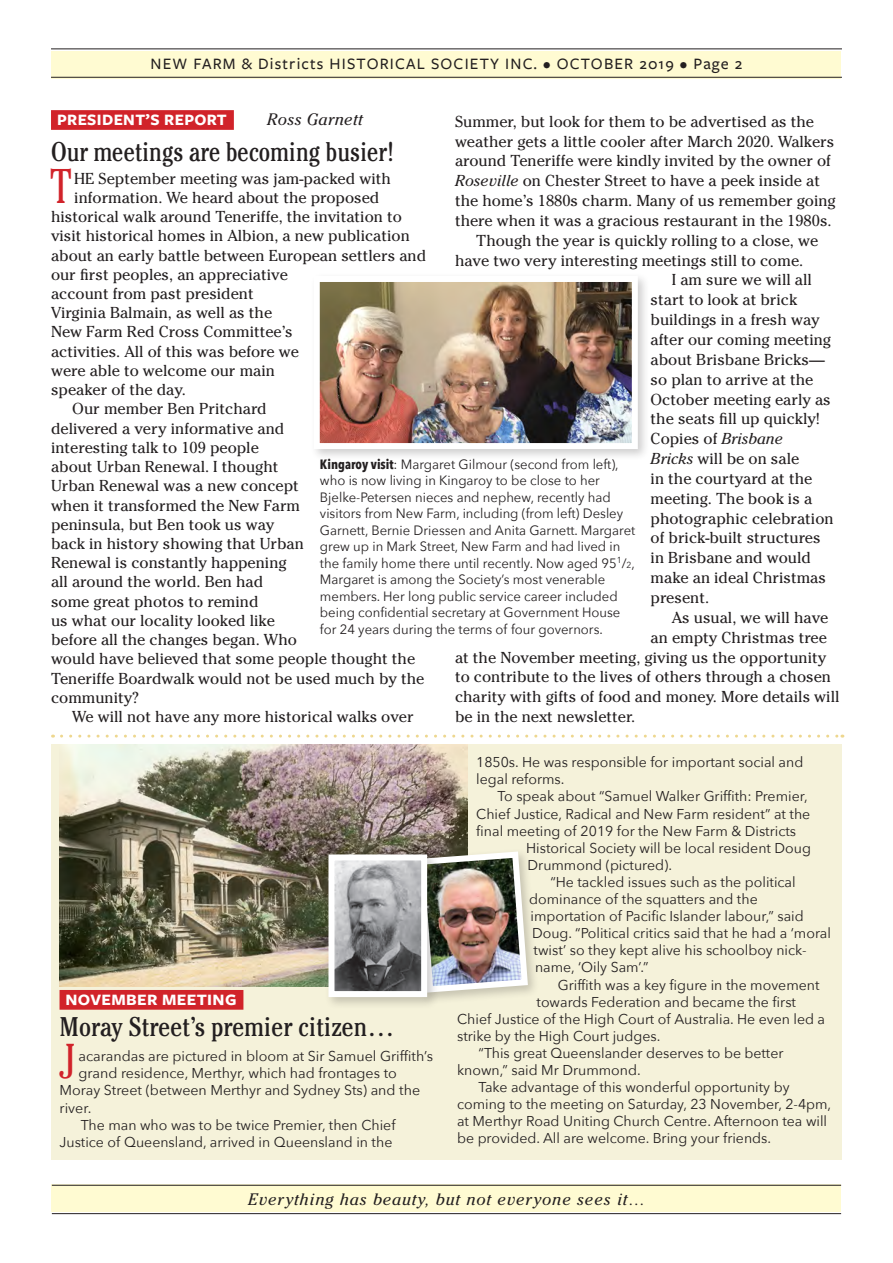
<style>
.page{position:relative;width:893px;height:1263px;background:#fff}
.page>*{position:absolute;margin:0;border:0;box-sizing:border-box;transform-origin:0 0}
.SanSerif_N_letter_Te{font:300 condensed 48.9px "Cheltenham";color:#d1232a}
.Newsletter-text-intr{font:300 condensed 48.6px "Cheltenham";color:#d1232a}
.Headline{font:condensed 27px "Cheltenham";color:#231f20;scale:.95 1}
.Headline-2{font:condensed 27px "Cheltenham";color:#231f20}
.t1{font:500 16.5px "Freight Sans Pro";letter-spacing:.07em;color:#231f20}
.Quotation-Bottom_Lin{font:italic 16.5px "Cheltenham";letter-spacing:.05em;color:#231f20}
.Article-REV_AUTHOR{font:700 16.5px "Freight Sans Pro";letter-spacing:.02em;color:#fff}
.Article-REV_AUTHOR-2{font:italic 16.5px "Cheltenham";letter-spacing:.02em;color:#231f20}
.Newsletter-text{font:15.75px/19.8px "Cheltenham";color:#231f20}
.Newsletter-text-intr-2{font:15.75px "Cheltenham";color:#231f20}
.SanSerif_N_letter_Te-2{font:14.25px/17.1px "Avenir Next";color:#231f20}
.t2{font:13.5px/16.5px "Avenir Next";color:#231f20}
.s1{font-style:italic}
.s2{font-family:"Avenir Next Condensed";font-weight:700}
.s3{font-size:8.7px}
</style>
<div class="page">
<div style="left:51px;top:51px;width:789px;height:28px;background:#fffbd2"></div>
<hr style="left:51px;top:48px;width:791px;height:1px;background:#231f20">
<hr style="left:51px;top:77px;width:791px;height:1px;background:#231f20">
<div style="left:51px;top:1184px;width:789px;height:28px;background:#fffbd2"></div>
<div style="left:51px;top:110px;width:183px;height:20px;background:#d1232a"></div>
<div style="left:51px;top:744px;width:791px;height:416px;background:#f5f2da"></div>
<div style="left:60px;top:990px;width:183px;height:20px;background:#d1232a"></div>
<hr style="left:52px;top:1185px;width:789px;height:1px;background:#231f20">
<hr style="left:52px;top:1213px;width:789px;height:1px;background:#231f20">
<img style="left:60px;top:744px;width:408px;height:242px">
<div style="left:411px;top:848px;width:129px;height:157px;background:#231f20;opacity:.22"></div>
<img style="left:411px;top:848px;width:120px;height:148px">
<div style="left:324px;top:850px;width:115px;height:159px;background:#231f20;opacity:.22"></div>
<img style="left:335px;top:861px;width:85px;height:129px">
<div style="left:328px;top:854px;width:99px;height:143px;border:6px solid #fff"></div>
<div style="left:310px;top:272px;width:340px;height:189px;background:#231f20;opacity:.22"></div>
<img style="left:321px;top:283px;width:310px;height:159px">
<div style="left:314px;top:276px;width:324px;height:173px;border:6px solid #fff"></div>
<svg style="left:61px;top:735px;width:782px;height:3px"></svg>
<p class="t1" style="left:150px;top:53px;width:593px">NEW FARM &amp; Districts HISTORICAL SOCIETY INC. • OCTOBER 2019 • Page 2</p>
<p class="Article-REV_AUTHOR" style="left:57px;top:108px;width:171px">PRESIDENT’S REPORT</p>
<p class="Article-REV_AUTHOR-2" style="left:267px;top:110px;width:97px">Ross Garnett</p>
<p class="Headline" style="left:51px;top:135px;width:363px">Our meetings are becoming busier!</p>
<p class="Newsletter-text-intr" style="left:50px;top:157px;width:23px">T</p>
<p class="Newsletter-text-intr-2" style="left:74px;top:169px;width:318px">HE September meeting was jam-packed with</p>
<p class="Newsletter-text" style="left:455px;top:111px;width:382px">Summer, but look for them to be advertised as the weather gets a little cooler after March 2020. Walkers around Teneriffe were kindly invited by the owner of <span class="s1">Roseville</span> on Chester Street to have a peek inside at the home’s 1880s charm. Many of us remember going there when it was a gracious restaurant in the 1980s.</p>
<p class="Newsletter-text" style="left:455px;top:230px;width:365px;text-indent:21px">Though the year is quickly rolling to a close, we have two very interesting meetings still to come.</p>
<p class="Newsletter-text" style="left:651px;top:270px;width:185px;text-indent:21px">I am sure we will all start to look at brick buildings in a fresh way after our coming meeting about Brisbane Bricks— so plan to arrive at the<br>October meeting early as the seats fill up quickly!<br>Copies of <span class="s1">Brisbane<br>Bricks</span> will be on sale<br>in the courtyard at the meeting. The book is a photographic celebration of brick-built structures in Brisbane and would make an ideal Christmas present.</p>
<p class="Newsletter-text" style="left:672px;top:608px;width:158px">As usual, we will have</p>
<p class="Newsletter-text" style="left:651px;top:627px;width:178px">an empty Christmas tree</p>
<p class="Newsletter-text" style="left:455px;top:647px;width:373px">at the November meeting, giving us the opportunity</p>
<p class="Newsletter-text" style="left:455px;top:667px;width:378px">to contribute to the lives of others through a chosen</p>
<p class="Newsletter-text" style="left:455px;top:687px;width:386px">charity with gifts of food and money. More details will</p>
<p class="Newsletter-text" style="left:455px;top:707px;width:182px">be in the next newsletter.</p>
<p class="Newsletter-text-intr-2" style="left:74px;top:188px;width:307px">information. We heard about the proposed</p>
<p class="Newsletter-text-intr-2" style="left:51px;top:207px;width:352px">historical walk around Teneriffe, the invitation to</p>
<p class="Newsletter-text-intr-2" style="left:51px;top:227px;width:360px">visit historical homes in Albion, a new publication</p>
<p class="Newsletter-text-intr-2" style="left:51px;top:246px;width:377px">about an early battle between European settlers and</p>
<p class="Newsletter-text-intr-2" style="left:51px;top:265px;width:238px">our first peoples, an appreciative</p>
<p class="Newsletter-text-intr-2" style="left:51px;top:284px;width:204px">account from past president</p>
<p class="Newsletter-text-intr-2" style="left:51px;top:304px;width:223px">Virginia Balmain, as well as the</p>
<p class="Newsletter-text-intr-2" style="left:51px;top:323px;width:243px">New Farm Red Cross Committee’s</p>
<p class="Newsletter-text-intr-2" style="left:51px;top:342px;width:249px">activities. All of this was before we</p>
<p class="Newsletter-text-intr-2" style="left:51px;top:361px;width:225px">were able to welcome our main</p>
<p class="Newsletter-text-intr-2" style="left:51px;top:380px;width:136px">speaker of the day.</p>
<p class="Newsletter-text" style="left:51px;top:399px;width:375px;line-height:19.2px;text-indent:21px">Our member Ben Pritchard<br>delivered a very informative and<br>interesting talk to 109 people<br>about Urban Renewal. I thought<br>Urban Renewal was a new concept<br>when it transformed the New Farm<br>peninsula, but Ben took us way<br>back in history showing that Urban<br>Renewal is constantly happening<br>all around the world. Ben had<br>some great photos to remind<br>us what our locality looked like<br>before all the changes began. Who<br>would have believed that some people thought the<br>Teneriffe Boardwalk would not be used much by the community?</p>
<p class="Newsletter-text" style="left:72px;top:707px;width:343px">We will not have any more historical walks over</p>
<p class="t2" style="left:320px;top:455px;width:317px"><span class="s2">Kingaroy visit</span>: Margaret Gilmour (second from left), who is now living in Kingaroy to be close to her Bjelke-Petersen nieces and nephew, recently had visitors from New Farm, including (from left) Desley Garnett, Bernie Driessen and Anita Garnett. Margaret grew up in Mark Street, New Farm and had lived in the family home there until recently. Now aged 95<sup>1</sup>/<span class="s3">2</span>, Margaret is among the Society’s most venerable members. Her long public service career included being confidential secretary at Government House for 24 years during the terms of four governors.</p>
<p class="Article-REV_AUTHOR" style="left:66px;top:988px;width:172px">NOVEMBER MEETING</p>
<p class="Headline-2" style="left:60px;top:1010px;width:336px">Moray Street’s premier citizen…</p>
<p class="SanSerif_N_letter_Te" style="left:60px;top:1033px;width:18px">J</p>
<p class="SanSerif_N_letter_Te-2" style="left:79px;top:1047px;width:356px">acarandas are pictured in bloom at Sir Samuel Griffith’s</p>
<p class="SanSerif_N_letter_Te-2" style="left:79px;top:1064px;width:320px">grand residence, Merthyr, which had frontages to</p>
<p class="SanSerif_N_letter_Te-2" style="left:60px;top:1081px;width:362px">Moray Street (between Merthyr and Sydney Sts) and the</p>
<p class="SanSerif_N_letter_Te-2" style="left:60px;top:1098px;width:33px">river.</p>
<p class="SanSerif_N_letter_Te-2" style="left:60px;top:1115px;width:337px;text-align:right">The man who was to be twice Premier, then Chief<br>Justice of Queensland, arrived in Queensland in the</p>
<p class="SanSerif_N_letter_Te-2" style="left:476px;top:753px;width:329px">1850s. He was responsible for important social and legal reforms.</p>
<p class="SanSerif_N_letter_Te-2" style="left:497px;top:787px;width:312px">To speak about “Samuel Walker Griffith: Premier,</p>
<p class="SanSerif_N_letter_Te-2" style="left:476px;top:804px;width:336px">Chief Justice, Radical and New Farm resident” at the</p>
<p class="SanSerif_N_letter_Te-2" style="left:476px;top:821px;width:321px">final meeting of 2019 for the New Farm &amp; Districts</p>
<p class="SanSerif_N_letter_Te-2" style="left:526px;top:839px;width:286px">Historical Society will be local resident Doug</p>
<p class="SanSerif_N_letter_Te-2" style="left:528px;top:856px;width:146px">Drummond (pictured).</p>
<p class="SanSerif_N_letter_Te-2" style="left:550px;top:873px;width:247px">“He tackled issues such as the political</p>
<p class="SanSerif_N_letter_Te-2" style="left:529px;top:890px;width:230px">dominance of the squatters and the</p>
<p class="SanSerif_N_letter_Te-2" style="left:531px;top:907px;width:275px">importation of Pacific Islander labour,” said</p>
<p class="SanSerif_N_letter_Te-2" style="left:532px;top:924px;width:300px">Doug. “Political critics said that he had a ‘moral</p>
<p class="SanSerif_N_letter_Te-2" style="left:534px;top:941px;width:274px">twist’ so they kept alive his schoolboy nick-</p>
<p class="SanSerif_N_letter_Te-2" style="left:535px;top:958px;width:115px">name, ‘Oily Sam’.”</p>
<p class="SanSerif_N_letter_Te-2" style="left:558px;top:975px;width:263px">Griffith was a key figure in the movement</p>
<p class="SanSerif_N_letter_Te-2" style="left:537px;top:992px;width:261px">towards Federation and became the first</p>
<p class="SanSerif_N_letter_Te-2" style="left:457px;top:1010px;width:370px">Chief Justice of the High Court of Australia. He even led a</p>
<p class="SanSerif_N_letter_Te-2" style="left:457px;top:1027px;width:205px">strike by the High Court judges.</p>
<p class="SanSerif_N_letter_Te-2" style="left:457px;top:1044px;width:328px;text-indent:21px">“This great Queenslander deserves to be better known,” said Mr Drummond.</p>
<p class="SanSerif_N_letter_Te-2" style="left:457px;top:1078px;width:376px;text-indent:21px">Take advantage of this wonderful opportunity by coming to the meeting on Saturday, 23 November, 2-4pm, at Merthyr Road Uniting Church Centre. Afternoon tea will be provided. All are welcome. Bring your friends.</p>
<p class="Quotation-Bottom_Lin" style="left:248px;top:1190px;width:398px">Everything has beauty, but not everyone sees it…</p>
</div>
